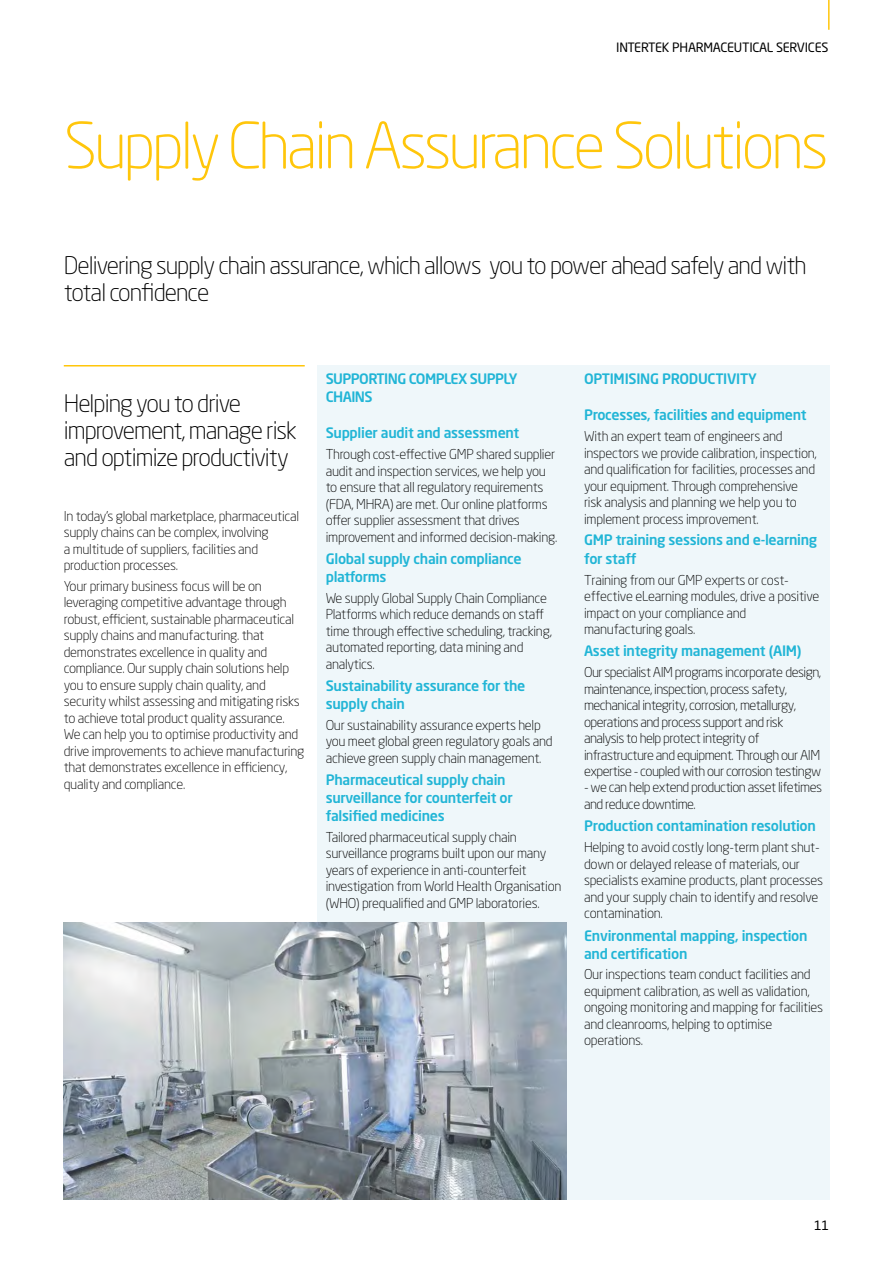
<style>
.page{position:relative;width:893px;height:1263px;background:#fff}
.page>*{position:absolute;margin:0;border:0;box-sizing:border-box;transform-origin:0 0}
.t1{font:300 63px "Neo Sans Std";letter-spacing:-.05em;color:#ffc60b}
.t2{font:300 24px/27px "Neo Sans Std";letter-spacing:-.04em;color:#000}
.t3{font:500 14.25px/18px "Neo Sans Std";letter-spacing:-.02em;color:#21b5d6}
.t4{font:500 14.25px/18px "Neo Sans Std";letter-spacing:-.04em;color:#21b5d6}
.t5{font:300 13.5px/16.5px "Neo Sans Std";letter-spacing:-.02em;color:#000}
.t6{font:300 13.5px/16.5px "Neo Sans Std";letter-spacing:-.04em;color:#000}
.t7{font:12.75px "Neo Sans Std";letter-spacing:-.02em;color:#000}
</style>
<div class="page">
<hr style="left:828px;top:0;width:2px;height:30px;background:#ffc60b">
<hr style="left:64px;top:365px;width:241px;height:1px;background:#ffc60b">
<div style="left:317px;top:365px;width:513px;height:834px;background:#eff7fa"></div>
<img style="left:64px;top:923px;width:503px;height:276px">
<p class="t7" style="left:616px;top:40px;width:214px">INTERTEK PHARMACEUTICAL SERVICES</p>
<h1 class="t1" style="left:64px;top:108px;width:766px">Supply Chain Assurance Solutions</h1>
<h2 class="t2" style="left:64px;top:251px;width:744px">Delivering supply chain assurance, which allows you to power ahead safely and with total confidence</h2>
<h2 class="t2" style="left:64px;top:389px;width:235px">Helping you to drive improvement, manage risk and optimize productivity</h2>
<p class="t5" style="left:64px;top:507px;width:237px">In today’s global marketplace, pharmaceutical supply chains can be complex, involving<br>a multitude of suppliers, facilities and production processes.</p>
<p class="t5" style="left:64px;top:578px;width:242px">Your primary business focus will be on leveraging competitive advantage through robust, efficient, sustainable pharmaceutical supply chains and manufacturing. that demonstrates excellence in quality and compliance. Our supply chain solutions help you to ensure supply chain quality, and security whilst assessing and mitigating risks to achieve total product quality assurance.<br>We can help you to optimise productivity and drive improvements to achieve manufacturing that demonstrates excellence in efficiency, quality and compliance.</p>
<p class="t4" style="left:326px;top:370px;width:193px">SUPPORTING COMPLEX SUPPLY<br>CHAINS</p>
<p class="t3" style="left:326px;top:424px;width:195px">Supplier audit and assessment</p>
<p class="t5" style="left:326px;top:446px;width:233px">Through cost-effective GMP shared supplier audit and inspection services, we help you to ensure that all regulatory requirements (FDA, MHRA) are met. Our online platforms offer supplier assessment that drives improvement and informed decision-making.</p>
<p class="t3" style="left:326px;top:549px;width:197px">Global supply chain compliance platforms</p>
<p class="t5" style="left:326px;top:589px;width:228px">We supply Global Supply Chain Compliance Platforms which reduce demands on staff time through effective scheduling, tracking, automated reporting, data mining and analytics.</p>
<p class="t3" style="left:326px;top:676px;width:201px">Sustainability assurance for the supply chain</p>
<p class="t5" style="left:326px;top:716px;width:228px">Our sustainability assurance experts help you meet global green regulatory goals and achieve green supply chain management.</p>
<p class="t3" style="left:326px;top:770px;width:189px">Pharmaceutical supply chain surveillance for counterfeit or falsified medicines</p>
<p class="t5" style="left:326px;top:828px;width:237px">Tailored pharmaceutical supply chain surveillance programs built upon our many years of experience in anti-counterfeit investigation from World Health Organisation (WHO) prequalified and GMP laboratories.</p>
<p class="t3" style="left:584px;top:370px;width:174px">OPTIMISING PRODUCTIVITY</p>
<p class="t3" style="left:584px;top:406px;width:224px">Processes, facilities and equipment</p>
<p class="t5" style="left:584px;top:428px;width:234px">With an expert team of engineers and inspectors we provide calibration, inspection, and qualification for facilities, processes and your equipment. Through comprehensive risk analysis and planning we help you to implement process improvement.</p>
<p class="t3" style="left:584px;top:530px;width:235px;line-height:18.8px">GMP training sessions and e-learning for staff</p>
<p class="t5" style="left:584px;top:571px;width:237px">Training from our GMP experts or cost&shy;effective eLearning modules, drive a positive impact on your compliance and manufacturing goals.</p>
<p class="t3" style="left:584px;top:642px;width:219px">Asset integrity management (AIM)</p>
<p class="t6" style="left:584px;top:664px;width:239px">Our specialist AIM programs incorporate design, maintenance, inspection, process safety, mechanical integrity, corrosion, metallurgy, operations and process support and risk analysis to help protect integrity of infrastructure and equipment. Through our AIM expertise - coupled with our corrosion testingw</p>
<p class="t6" style="left:584px;top:779px;width:239px">- we can help extend production asset lifetimes and reduce downtime.</p>
<p class="t3" style="left:584px;top:817px;width:233px">Production contamination resolution</p>
<p class="t5" style="left:584px;top:839px;width:240px">Helping to avoid costly long-term plant shut&shy;down or delayed release of materials, our specialists examine products, plant processes and your supply chain to identify and resolve contamination.</p>
<p class="t3" style="left:584px;top:926px;width:225px">Environmental mapping, inspection and certification</p>
<p class="t5" style="left:584px;top:966px;width:241px">Our inspections team conduct facilities and equipment calibration, as well as validation, ongoing monitoring and mapping for facilities and cleanrooms, helping to optimise operations.</p>
<p class="t7" style="left:814px;top:1218px;width:17px">11</p>
</div>
